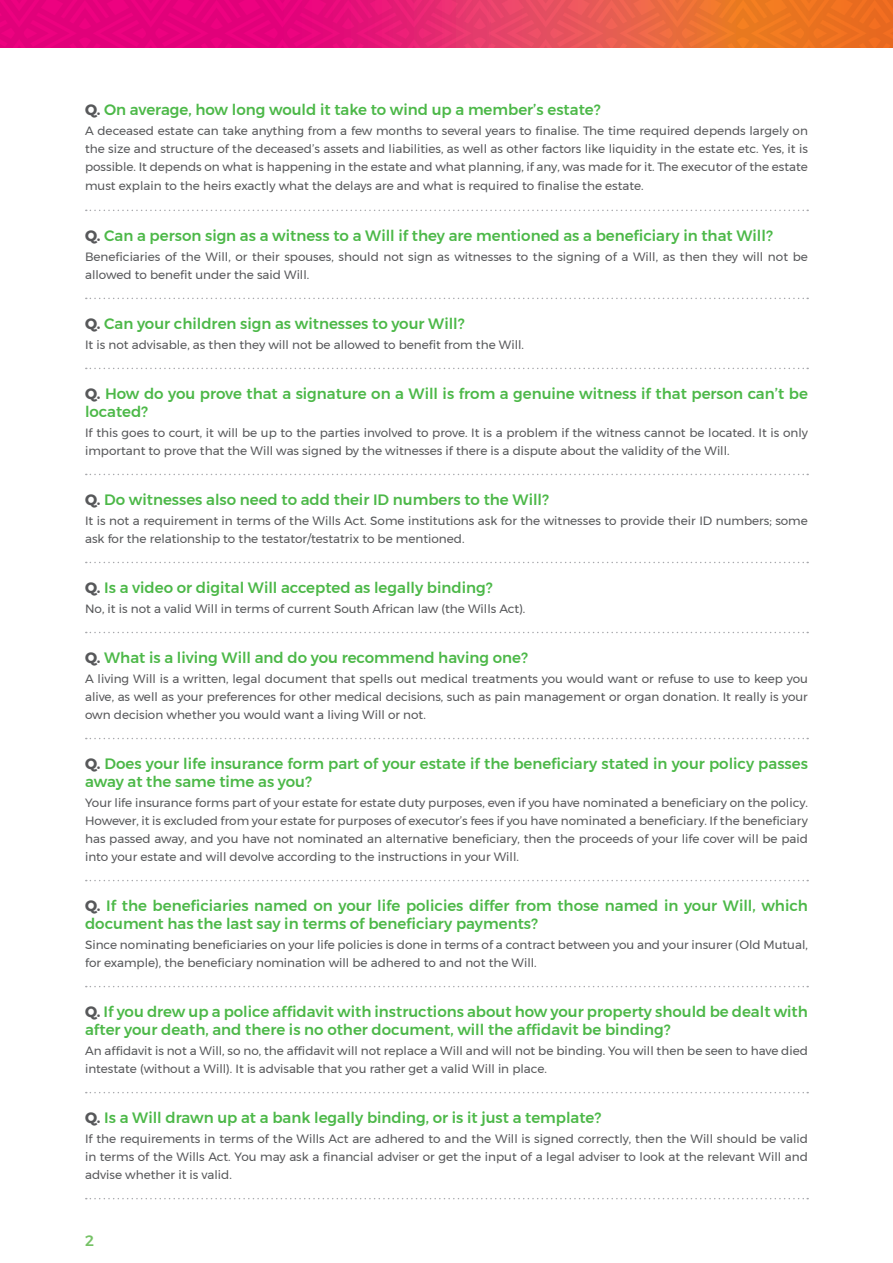
<style>
.page{position:relative;width:893px;height:1263px;background:#fff}
.page>*{position:absolute;margin:0;border:0;box-sizing:border-box;transform-origin:0 0}
.green_heading{font:500 15px/18px "Montserrat";color:#4cb848}
.t1{font:500 15px "Montserrat";color:#76c266}
.body_line{font:12px/18px "Montserrat";color:#57585a}
.s1{font-weight:700;color:#57585a}
</style>
<div class="page">
<svg style="left:0;top:0;width:893px;height:47px;background:#e8355d"></svg>
<svg style="left:86px;top:210px;width:722px;height:1px"></svg>
<svg style="left:86px;top:298px;width:722px;height:1px"></svg>
<svg style="left:86px;top:368px;width:722px;height:1px"></svg>
<svg style="left:86px;top:474px;width:722px;height:1px"></svg>
<svg style="left:86px;top:562px;width:722px;height:1px"></svg>
<svg style="left:86px;top:632px;width:722px;height:1px"></svg>
<svg style="left:86px;top:738px;width:722px;height:1px"></svg>
<svg style="left:86px;top:880px;width:722px;height:1px"></svg>
<svg style="left:86px;top:986px;width:722px;height:1px"></svg>
<svg style="left:86px;top:1092px;width:722px;height:1px"></svg>
<svg style="left:86px;top:1198px;width:722px;height:1px"></svg>
<p class="green_heading" style="left:85px;top:101px;width:517px"><span class="s1">Q.</span> On average, how long would it take to wind up a member’s estate?</p>
<p class="body_line" style="left:85px;top:122px;width:724px;text-align:justify">A deceased estate can take anything from a few months to several years to finalise. The time required depends largely on the size and structure of the deceased’s assets and liabilities, as well as other factors like liquidity in the estate etc. Yes, it is possible. It depends on what is happening in the estate and what planning, if any, was made for it. The executor of the estate</p>
<p class="body_line" style="left:85px;top:177px;width:560px">must explain to the heirs exactly what the delays are and what is required to finalise the estate.</p>
<p class="green_heading" style="left:85px;top:227px;width:689px"><span class="s1">Q.</span> Can a person sign as a witness to a Will if they are mentioned as a beneficiary in that Will?</p>
<p class="body_line" style="left:85px;top:247px;width:724px">Beneficiaries of the Will, or their spouses, should not sign as witnesses to the signing of a Will, as then they will not be allowed to benefit under the said Will.</p>
<p class="green_heading" style="left:85px;top:315px;width:381px"><span class="s1">Q.</span> Can your children sign as witnesses to your Will?</p>
<p class="body_line" style="left:85px;top:335px;width:440px">It is not advisable, as then they will not be allowed to benefit from the Will.</p>
<p class="green_heading" style="left:85px;top:385px;width:724px"><span class="s1">Q.</span> How do you prove that a signature on a Will is from a genuine witness if that person can’t be located?</p>
<p class="body_line" style="left:85px;top:423px;width:724px">If this goes to court, it will be up to the parties involved to prove. It is a problem if the witness cannot be located. It is only important to prove that the Will was signed by the witnesses if there is a dispute about the validity of the Will.</p>
<p class="green_heading" style="left:85px;top:491px;width:465px"><span class="s1">Q.</span> Do witnesses also need to add their ID numbers to the Will?</p>
<p class="body_line" style="left:85px;top:511px;width:724px">It is not a requirement in terms of the Wills Act. Some institutions ask for the witnesses to provide their ID numbers; some ask for the relationship to the testator/testatrix to be mentioned.</p>
<p class="green_heading" style="left:85px;top:579px;width:409px"><span class="s1">Q.</span> Is a video or digital Will accepted as legally binding?</p>
<p class="body_line" style="left:85px;top:599px;width:442px">No, it is not a valid Will in terms of current South African law (the Wills Act).</p>
<p class="green_heading" style="left:85px;top:649px;width:444px"><span class="s1">Q.</span> What is a living Will and do you recommend having one?</p>
<p class="body_line" style="left:85px;top:669px;width:724px;text-align:justify">A living Will is a written, legal document that spells out medical treatments you would want or refuse to use to keep you alive, as well as your preferences for other medical decisions, such as pain management or organ donation. It really is your own decision whether you would want a living Will or not.</p>
<p class="green_heading" style="left:85px;top:755px;width:724px"><span class="s1">Q.</span> Does your life insurance form part of your estate if the beneficiary stated in your policy passes away at the same time as you?</p>
<p class="body_line" style="left:85px;top:793px;width:724px;text-align:justify">Your life insurance forms part of your estate for estate duty purposes, even if you have nominated a beneficiary on the policy.<br>However, it is excluded from your estate for purposes of executor’s fees if you have nominated a beneficiary. If the beneficiary has passed away, and you have not nominated an alternative beneficiary, then the proceeds of your life cover will be paid into your estate and will devolve according to the instructions in your Will.</p>
<p class="green_heading" style="left:85px;top:897px;width:724px"><span class="s1">Q.</span> If the beneficiaries named on your life policies differ from those named in your Will, which document has the last say in terms of beneficiary payments?</p>
<p class="body_line" style="left:85px;top:935px;width:724px">Since nominating beneficiaries on your life policies is done in terms of a contract between you and your insurer (Old Mutual, for example), the beneficiary nomination will be adhered to and not the Will.</p>
<p class="green_heading" style="left:85px;top:1003px;width:724px"><span class="s1">Q.</span> If you drew up a police affidavit with instructions about how your property should be dealt with after your death, and there is no other document, will the affidavit be binding?</p>
<p class="body_line" style="left:85px;top:1041px;width:724px">An affidavit is not a Will, so no, the affidavit will not replace a Will and will not be binding. You will then be seen to have died intestate (without a Will). It is advisable that you rather get a valid Will in place.</p>
<p class="green_heading" style="left:85px;top:1109px;width:518px"><span class="s1">Q.</span> Is a Will drawn up at a bank legally binding, or is it just a template?</p>
<p class="body_line" style="left:85px;top:1129px;width:724px;text-align:justify">If the requirements in terms of the Wills Act are adhered to and the Will is signed correctly, then the Will should be valid in terms of the Wills Act. You may ask a financial adviser or get the input of a legal adviser to look at the relevant Will and advise whether it is valid.</p>
<p class="t1" style="left:85px;top:1229px;width:10px">2</p>
</div>
